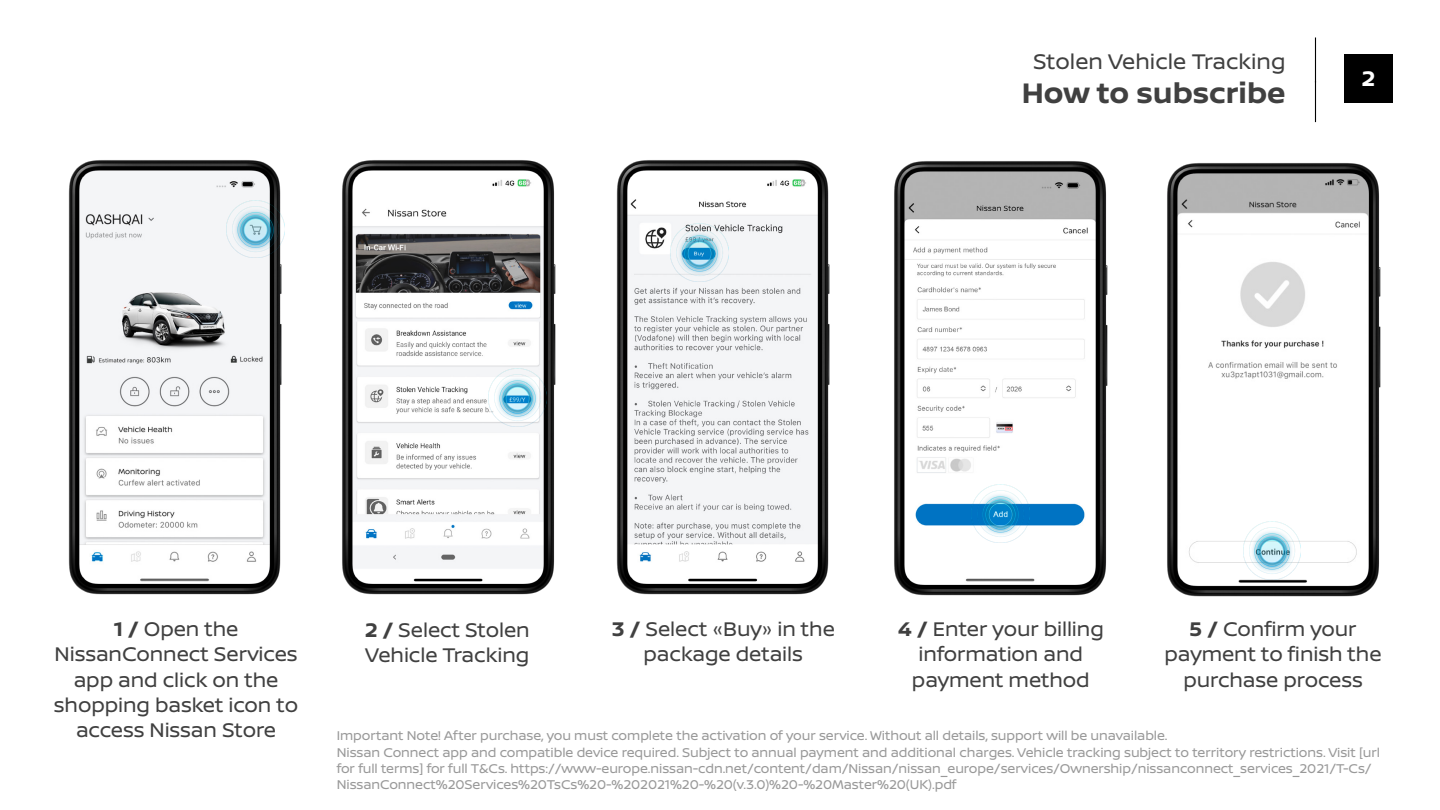
<style>
.page{position:relative;width:1440px;height:810px;background:#fff}
.page>*{position:absolute;margin:0;border:0;box-sizing:border-box;transform-origin:0 0}
.t1{font:700 30px "Nissan Brand";color:#404040}
.t2{font:22.5px "Nissan Brand";color:#404040}
.t3{font:700 22.5px "Nissan Brand";color:#fff}
.t4{font:21px/25.2px "Nissan Brand";letter-spacing:-.005em;color:#404040;text-align:center}
.t5{font:13.5px/16.2px "Nissan Brand";letter-spacing:-.005em;color:#999}
.s1{font-weight:700}
</style>
<div class="page">
<img style="left:68px;top:160px;width:217px;height:435px">
<img style="left:342px;top:160px;width:214px;height:435px">
<img style="left:616px;top:160px;width:214px;height:435px">
<img style="left:894px;top:161px;width:214px;height:435px">
<img style="left:227px;top:200px;width:57px;height:58px">
<img style="left:488px;top:369px;width:58px;height:58px">
<img style="left:671px;top:223px;width:57px;height:58px">
<img style="left:972px;top:485px;width:57px;height:57px">
<img style="left:1167px;top:163px;width:214px;height:434px">
<img style="left:1243px;top:522px;width:57px;height:57px">
<hr style="left:1315px;top:38px;width:1px;height:44px;background:#000">
<hr style="left:1315px;top:81px;width:1px;height:41px;background:#000">
<div style="left:1344px;top:54px;width:49px;height:49px;background:#000"></div>
<h2 class="t2" style="left:1033px;top:45px;width:254px">Stolen Vehicle Tracking</h2>
<h1 class="t1" style="left:1022px;top:71px;width:265px">How to subscribe</h1>
<h2 class="t3" style="left:1362px;top:62px;width:15px">2</h2>
<h3 class="t4" style="left:1165px;top:616px;width:219px"><span class="s1">5 /</span> Confirm your payment to finish the purchase process</h3>
<h3 class="t4" style="left:54px;top:616px;width:246px"><span class="s1">1 /</span> Open the<br>NissanConnect Services app and click on the shopping basket icon to access Nissan Store</h3>
<h3 class="t4" style="left:898px;top:616px;width:207px"><span class="s1">4 /</span> Enter your billing information and payment method</h3>
<h3 class="t4" style="left:365px;top:617px;width:167px;text-align:left"><span class="s1">2 /</span> Select Stolen<br>Vehicle Tracking</h3>
<h3 class="t4" style="left:612px;top:616px;width:225px"><span class="s1">3 /</span> Select «Buy» in the package details</h3>
<p class="t5" style="left:337px;top:727px;width:1045px">Important Note! After purchase, you must complete the activation of your service. Without all details, support will be unavailable.<br>Nissan Connect app and compatible device required. Subject to annual payment and additional charges. Vehicle tracking subject to territory restrictions. Visit [url for full terms] for full T&amp;Cs. https://www-europe.nissan-cdn.net/content/dam/Nissan/nissan_europe/services/Ownership/nissanconnect_services_2021/T-Cs/ NissanConnect%20Services%20TsCs%20-%202021%20-%20(v.3.0)%20-%20Master%20(UK).pdf</p>
</div>
